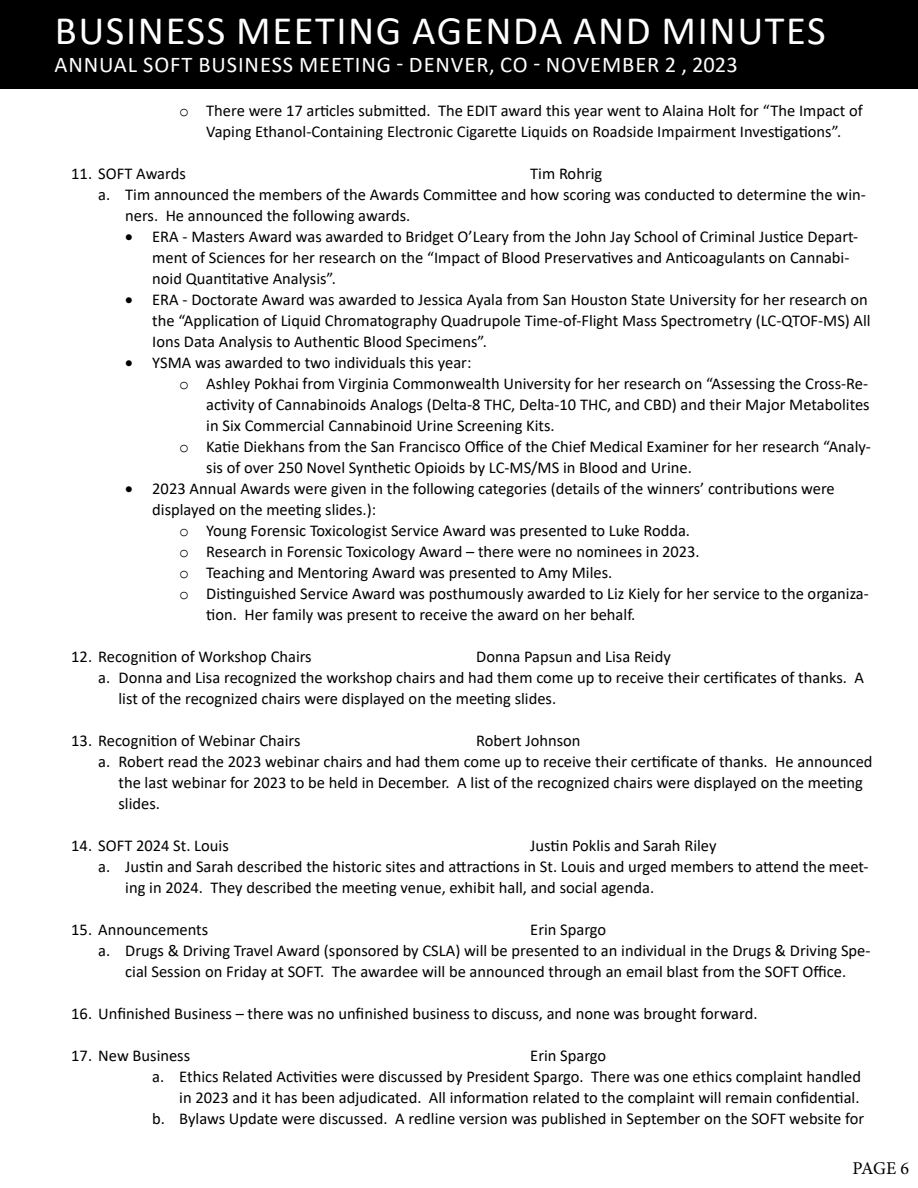
<style>
.page{position:relative;width:918px;height:1188px;background:#fff}
.page>*{position:absolute;margin:0;border:0;box-sizing:border-box;transform-origin:0 0}
.t1{font:40.5px "Calibri";letter-spacing:.04em;color:#fff}
.t2{font:22.5px "Calibri";letter-spacing:.04em;color:#fff}
.t3{font:18px "Minion Pro";color:#000}
.t4{font:16.5px/21px "Calibri";color:#000}
.s1{font-family:"Courier New"}
</style>
<div class="page">
<div style="left:0;top:0;width:918px;height:89px;background:#000"></div>
<p class="t1" style="left:55px;top:2px;width:773px">BUSINESS MEETING AGENDA AND MINUTES</p>
<p class="t2" style="left:54px;top:49px;width:685px">ANNUAL SOFT BUSINESS MEETING - DENVER, CO - NOVEMBER 2 , 2023</p>
<p class="t4" style="left:179px;top:100px;width:685px;text-align:center"><span class="s1">o</span> There were 17 articles submitted. The EDIT award this year went to Alaina Holt for “The Impact of<br>Vaping Ethanol-Containing Electronic Cigarette Liquids on Roadside Impairment Investigations”.</p>
<p class="t4" style="left:71px;top:163px;width:116px">11. SOFT Awards</p>
<p class="t4" style="left:530px;top:163px;width:74px">Tim Rohrig</p>
<p class="t4" style="left:125px;top:184px;width:742px;text-indent:-27px">a. Tim announced the members of the Awards Committee and how scoring was conducted to determine the win&shy;ners. He announced the following awards.</p>
<p class="t4" style="left:152px;top:226px;width:707px;text-indent:-27px">• ERA - Masters Award was awarded to Bridget O’Leary from the John Jay School of Criminal Justice Depart&shy;ment of Sciences for her research on the “Impact of Blood Preservatives and Anticoagulants on Cannabi&shy;noid Quantitative Analysis”.</p>
<p class="t4" style="left:152px;top:289px;width:720px;text-indent:-27px">• ERA - Doctorate Award was awarded to Jessica Ayala from San Houston State University for her research on the “Application of Liquid Chromatography Quadrupole Time-of-Flight Mass Spectrometry (LC-QTOF-MS) All<br>Ions Data Analysis to Authentic Blood Specimens”.</p>
<p class="t4" style="left:125px;top:352px;width:348px">• YSMA was awarded to two individuals this year:</p>
<p class="t4" style="left:206px;top:373px;width:665px;text-align:justify;text-indent:-27px"><span class="s1">o</span> Ashley Pokhai from Virginia Commonwealth University for her research on “Assessing the Cross-Re&shy;activity of Cannabinoids Analogs (Delta-8 THC, Delta-10 THC, and CBD) and their Major Metabolites in Six Commercial Cannabinoid Urine Screening Kits.</p>
<p class="t4" style="left:206px;top:436px;width:666px;text-indent:-27px"><span class="s1">o</span> Katie Diekhans from the San Francisco Office of the Chief Medical Examiner for her research “Analy&shy;sis of over 250 Novel Synthetic Opioids by LC-MS/MS in Blood and Urine.</p>
<p class="t4" style="left:152px;top:478px;width:684px;text-indent:-27px">• 2023 Annual Awards were given in the following categories (details of the winners’ contributions were displayed on the meeting slides.):</p>
<p class="t4" style="left:179px;top:520px;width:512px"><span class="s1">o</span> Young Forensic Toxicologist Service Award was presented to Luke Rodda.</p>
<p class="t4" style="left:179px;top:541px;width:522px"><span class="s1">o</span> Research in Forensic Toxicology Award – there were no nominees in 2023.</p>
<p class="t4" style="left:179px;top:562px;width:435px"><span class="s1">o</span> Teaching and Mentoring Award was presented to Amy Miles.</p>
<p class="t4" style="left:206px;top:583px;width:664px;text-indent:-27px"><span class="s1">o</span> Distinguished Service Award was posthumously awarded to Liz Kiely for her service to the organiza&shy;tion. Her family was present to receive the award on her behalf.</p>
<p class="t4" style="left:71px;top:646px;width:242px">12. Recognition of Workshop Chairs</p>
<p class="t4" style="left:476px;top:646px;width:196px">Donna Papsun and Lisa Reidy</p>
<p class="t4" style="left:119px;top:667px;width:747px;text-indent:-20px">a. Donna and Lisa recognized the workshop chairs and had them come up to receive their certificates of thanks. A list of the recognized chairs were displayed on the meeting slides.</p>
<p class="t4" style="left:71px;top:730px;width:231px">13. Recognition of Webinar Chairs</p>
<p class="t4" style="left:476px;top:730px;width:106px">Robert Johnson</p>
<p class="t4" style="left:119px;top:751px;width:756px;text-indent:-20px">a. Robert read the 2023 webinar chairs and had them come up to receive their certificate of thanks. He announced the last webinar for 2023 to be held in December. A list of the recognized chairs were displayed on the meeting slides.</p>
<p class="t4" style="left:71px;top:835px;width:159px">14. SOFT 2024 St. Louis</p>
<p class="t4" style="left:530px;top:835px;width:188px">Justin Poklis and Sarah Riley</p>
<p class="t4" style="left:125px;top:856px;width:745px;text-indent:-27px">a. Justin and Sarah described the historic sites and attractions in St. Louis and urged members to attend the meet&shy;ing in 2024. They described the meeting venue, exhibit hall, and social agenda.</p>
<p class="t4" style="left:71px;top:919px;width:138px">15. Announcements</p>
<p class="t4" style="left:530px;top:919px;width:78px">Erin Spargo</p>
<p class="t4" style="left:98px;top:940px;width:774px;text-align:center">a. Drugs &amp; Driving Travel Award (sponsored by CSLA) will be presented to an individual in the Drugs &amp; Driving Spe&shy;cial Session on Friday at SOFT. The awardee will be announced through an email blast from the SOFT Office.</p>
<p class="t4" style="left:71px;top:1003px;width:688px">16. Unfinished Business – there was no unfinished business to discuss, and none was brought forward.</p>
<p class="t4" style="left:71px;top:1045px;width:120px">17. New Business</p>
<p class="t4" style="left:530px;top:1045px;width:78px">Erin Spargo</p>
<p class="t4" style="left:152px;top:1066px;width:710px;text-align:right">a. Ethics Related Activities were discussed by President Spargo. There was one ethics complaint handled in 2023 and it has been adjudicated. All information related to the complaint will remain confidential.</p>
<p class="t4" style="left:152px;top:1108px;width:714px">b. Bylaws Update were discussed. A redline version was published in September on the SOFT website for</p>
<p class="t3" style="left:853px;top:1156px;width:58px">PAGE 6</p>
</div>
